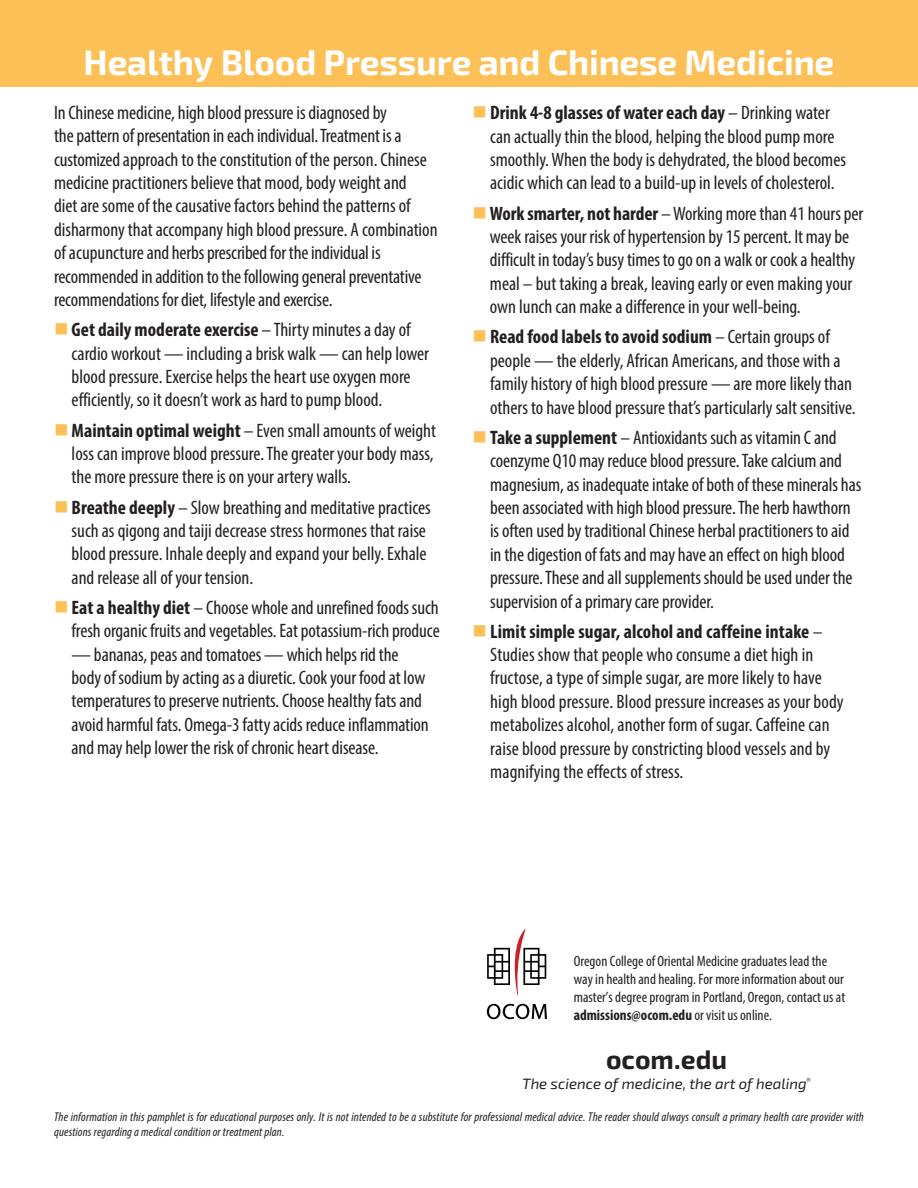
<style>
.page{position:relative;width:918px;height:1188px;background:#fff}
.page>*{position:absolute;margin:0;border:0;box-sizing:border-box;transform-origin:0 0}
.t1{font:700 35.25px "Exo 2.0";letter-spacing:-.005em;color:#fff}
.t2{font:700 26.55px "Exo 2.0";color:#231f20}
.t3{font:condensed 19.5px/23.4px "Myriad Pro";letter-spacing:-.005em;color:#231f20}
.t4{font:condensed 15px/18px "Myriad Pro";color:#231f20}
.t5{font:italic 15px "Exo 2.0";color:#231f20}
.t6{font:italic condensed 12.75px/15.3px "Myriad Pro";letter-spacing:.01em;color:#231f20}
.s1{color:#fdc056}
.s2{font-weight:700}
</style>
<div class="page">
<div style="left:0;top:0;width:918px;height:86px;background:#fdc056"></div>
<svg style="left:487px;top:929px;width:59px;height:67px"></svg>
<svg style="left:487px;top:1004px;width:60px;height:15px"></svg>
<h1 class="t1" style="left:84px;top:41px;width:752px">Healthy Blood Pressure and Chinese Medicine</h1>
<p class="t3" style="left:54px;top:100px;width:385px">In Chinese medicine, high blood pressure is diagnosed by<br>the pattern of presentation in each individual. Treatment is a customized approach to the constitution of the person. Chinese medicine practitioners believe that mood, body weight and<br>diet are some of the causative factors behind the patterns of disharmony that accompany high blood pressure. A combination of acupuncture and herbs prescribed for the individual is recommended in addition to the following general preventative recommendations for diet, lifestyle and exercise.</p>
<p class="t3" style="left:72px;top:318px;width:359px;text-indent:-18px"><span class="s1">■</span> <span class="s2">Get daily moderate exercise</span> – Thirty minutes a day of cardio workout — including a brisk walk — can help lower blood pressure. Exercise helps the heart use oxygen more efficiently, so it doesn’t work as hard to pump blood.</p>
<p class="t3" style="left:72px;top:418px;width:366px;text-align:justify;text-indent:-18px"><span class="s1">■</span> <span class="s2">Maintain optimal weight</span> – Even small amounts of weight loss can improve blood pressure. The greater your body mass, the more pressure there is on your artery walls.</p>
<p class="t3" style="left:72px;top:495px;width:361px;text-indent:-18px"><span class="s1">■</span> <span class="s2">Breathe deeply</span> – Slow breathing and meditative practices such as qigong and taiji decrease stress hormones that raise blood pressure. Inhale deeply and expand your belly. Exhale and release all of your tension.</p>
<p class="t3" style="left:54px;top:595px;width:387px;text-align:right"><span class="s1">■</span> <span class="s2">Eat a healthy diet</span> – Choose whole and unrefined foods such fresh organic fruits and vegetables. Eat potassium-rich produce</p>
<p class="t3" style="left:72px;top:642px;width:359px">— bananas, peas and tomatoes — which helps rid the body of sodium by acting as a diuretic. Cook your food at low temperatures to preserve nutrients. Choose healthy fats and avoid harmful fats. Omega-3 fatty acids reduce inflammation and may help lower the risk of chronic heart disease.</p>
<p class="t3" style="left:490px;top:101px;width:357px;text-indent:-18px"><span class="s1">■</span> <span class="s2">Drink 4-8 glasses of water each day</span> – Drinking water can actually thin the blood, helping the blood pump more smoothly. When the body is dehydrated, the blood becomes acidic which can lead to a build-up in levels of cholesterol.</p>
<p class="t3" style="left:490px;top:201px;width:375px;text-indent:-17px"><span class="s1">■</span><span class="s2">Work smarter, not harder</span> – Working more than 41 hours per week raises your risk of hypertension by 15 percent. It may be difficult in today’s busy times to go on a walk or cook a healthy meal – but taking a break, leaving early or even making your own lunch can make a difference in your well-being.</p>
<p class="t3" style="left:490px;top:325px;width:367px;text-indent:-18px"><span class="s1">■</span> <span class="s2">Read food labels to avoid sodium</span> – Certain groups of people — the elderly, African Americans, and those with a family history of high blood pressure — are more likely than others to have blood pressure that’s particularly salt sensitive.</p>
<p class="t3" style="left:490px;top:425px;width:373px;text-indent:-18px"><span class="s1">■</span> <span class="s2">Take a supplement</span> – Antioxidants such as vitamin C and coenzyme Q10 may reduce blood pressure. Take calcium and magnesium, as inadequate intake of both of these minerals has been associated with high blood pressure. The herb hawthorn is often used by traditional Chinese herbal practitioners to aid in the digestion of fats and may have an effect on high blood pressure. These and all supplements should be used under the supervision of a primary care provider.</p>
<p class="t3" style="left:490px;top:619px;width:355px;text-indent:-18px"><span class="s1">■</span> <span class="s2">Limit simple sugar, alcohol and caffeine intake</span> – Studies show that people who consume a diet high in fructose, a type of simple sugar, are more likely to have high blood pressure. Blood pressure increases as your body metabolizes alcohol, another form of sugar. Caffeine can raise blood pressure by constricting blood vessels and by magnifying the effects of stress.</p>
<p class="t4" style="left:574px;top:951px;width:273px">Oregon College of Oriental Medicine graduates lead the way in health and healing. For more information about our master’s degree program in Portland, Oregon, contact us at <span class="s2">admissions@ocom.edu</span> or visit us online.</p>
<h2 class="t2" style="left:606px;top:1044px;width:123px">ocom.edu</h2>
<p class="t5" style="left:522px;top:1075px;width:290px">The science of medicine, the art of healing<sup>®</sup></p>
<p class="t6" style="left:54px;top:1109px;width:811px">The information in this pamphlet is for educational purposes only. It is not intended to be a substitute for professional medical advice. The reader should always consult a primary health care provider with questions regarding a medical condition or treatment plan.</p>
</div>
